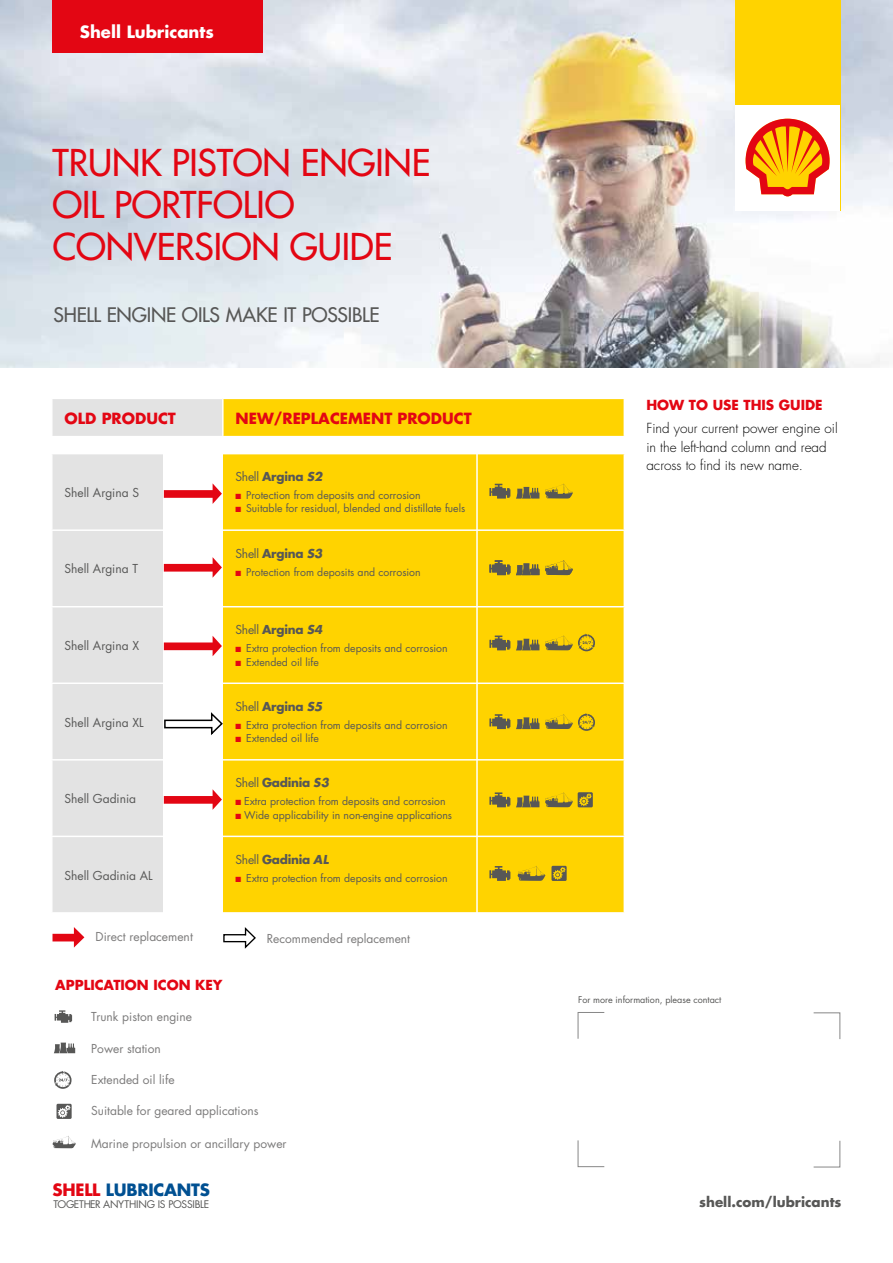
<style>
.page{position:relative;width:893px;height:1263px;background:#fff}
.page>*{position:absolute;margin:0;border:0;box-sizing:border-box;transform-origin:0 0}
.t1{font:500 36px/42px "Futura Std";letter-spacing:-.005em;color:#e30613}
.t2{font:500 19.5px "Futura Std";letter-spacing:-.015em;color:#575756}
.t3{font:700 16.5px "Futura CE";letter-spacing:-.015em;color:#005092}
.t4{font:700 16.5px "Futura Std";color:#fff}
.t5{font:700 15px "Futura Std";color:#e30613}
.t6{font:300 13.5px/18.8px "Futura Std";color:#000}
.t7{font:700 13.5px "Futura Std";color:#e30613}
.t8{font:700 13.5px "Futura Std";color:#575756}
.t9{font:12px "Futura Std";color:#7c7b7b}
.t10{font:700 12px "Futura Std";letter-spacing:-.025em;color:#575756}
.t11{font:12px "Futura Std";color:#575756}
.t12{font:10.5px "Futura Std";color:#575756}
.t13{font:10.2px "Futura CE";letter-spacing:-.03em;color:#575756}
.t14{font:9px "Futura Std";color:#575756}
.s1{font-weight:400}
.s2{font-style:italic}
.s3{color:#e30613}
</style>
<div class="page">
<img style="left:0;top:0;width:893px;height:368px">
<div style="left:53px;top:399px;width:169px;height:513px;background:#e3e3e3"></div>
<div style="left:223px;top:399px;width:401px;height:513px;background:#ffd300"></div>
<div style="left:52px;top:437px;width:171px;height:17px;background:#fff"></div>
<div style="left:223px;top:437px;width:401px;height:17px;background:#fff"></div>
<hr style="left:222px;top:399px;width:2px;height:37px;background:#fff">
<hr style="left:51px;top:436px;width:172px;height:1px;background:#fff">
<hr style="left:223px;top:436px;width:402px;height:1px;background:#fff">
<hr style="left:223px;top:529px;width:402px;height:2px;background:#fff">
<hr style="left:223px;top:606px;width:402px;height:1px;background:#fff">
<hr style="left:51px;top:529px;width:172px;height:2px;background:#fff">
<hr style="left:51px;top:606px;width:172px;height:1px;background:#fff">
<hr style="left:223px;top:682px;width:402px;height:2px;background:#fff">
<hr style="left:223px;top:759px;width:402px;height:1px;background:#fff">
<hr style="left:223px;top:836px;width:402px;height:1px;background:#fff">
<hr style="left:51px;top:682px;width:172px;height:2px;background:#fff">
<hr style="left:51px;top:759px;width:172px;height:1px;background:#fff">
<hr style="left:51px;top:836px;width:172px;height:1px;background:#fff">
<hr style="left:476px;top:441px;width:2px;height:481px;background:#fff">
<div style="left:164px;top:452px;width:59px;height:461px;background:#fff"></div>
<svg style="left:164px;top:483px;width:58px;height:21px"></svg>
<svg style="left:164px;top:557px;width:58px;height:21px"></svg>
<svg style="left:164px;top:636px;width:58px;height:20px"></svg>
<svg style="left:53px;top:927px;width:31px;height:20px"></svg>
<svg style="left:577px;top:1012px;width:28px;height:27px"></svg>
<svg style="left:577px;top:1140px;width:28px;height:27px"></svg>
<svg style="left:813px;top:1140px;width:28px;height:28px"></svg>
<svg style="left:813px;top:1012px;width:28px;height:27px"></svg>
<svg style="left:163px;top:710px;width:61px;height:27px"></svg>
<svg style="left:223px;top:927px;width:33px;height:22px"></svg>
<svg style="left:164px;top:789px;width:58px;height:21px"></svg>
<svg style="left:489px;top:484px;width:21px;height:15px"></svg>
<svg style="left:516px;top:487px;width:23px;height:12px"></svg>
<svg style="left:545px;top:483px;width:28px;height:16px"></svg>
<svg style="left:489px;top:560px;width:21px;height:15px"></svg>
<svg style="left:516px;top:563px;width:23px;height:12px"></svg>
<svg style="left:545px;top:560px;width:28px;height:15px"></svg>
<svg style="left:489px;top:635px;width:21px;height:15px"></svg>
<svg style="left:516px;top:639px;width:23px;height:11px"></svg>
<svg style="left:489px;top:714px;width:21px;height:15px"></svg>
<svg style="left:516px;top:717px;width:23px;height:12px"></svg>
<svg style="left:489px;top:792px;width:21px;height:15px"></svg>
<svg style="left:516px;top:796px;width:23px;height:11px"></svg>
<svg style="left:489px;top:866px;width:21px;height:15px"></svg>
<svg style="left:517px;top:866px;width:28px;height:15px"></svg>
<svg style="left:55px;top:1010px;width:17px;height:13px"></svg>
<svg style="left:54px;top:1042px;width:21px;height:11px"></svg>
<svg style="left:57px;top:1104px;width:15px;height:15px"></svg>
<svg style="left:53px;top:1136px;width:23px;height:12px"></svg>
<svg style="left:54px;top:1071px;width:18px;height:18px"></svg>
<svg style="left:545px;top:713px;width:50px;height:18px"></svg>
<svg style="left:545px;top:634px;width:50px;height:17px"></svg>
<svg style="left:545px;top:792px;width:48px;height:15px"></svg>
<svg style="left:551px;top:866px;width:16px;height:15px"></svg>
<div style="left:735px;top:0;width:105px;height:105px;background:#ffd300"></div>
<div style="left:735px;top:105px;width:105px;height:105px;background:#fff"></div>
<svg style="left:745px;top:118px;width:85px;height:79px"></svg>
<div style="left:53px;top:0;width:210px;height:53px;background:#e30613"></div>
<h3 class="t4" style="left:80px;top:21px;width:136px">Shell Lubricants</h3>
<h1 class="t1" style="left:53px;top:142px;width:379px">TRUNK PISTON ENGINE<br>OIL PORTFOLIO<br>CONVERSION GUIDE</h1>
<h2 class="t2" style="left:54px;top:303px;width:327px">SHELL ENGINE OILS MAKE IT POSSIBLE</h2>
<h3 class="t5" style="left:65px;top:408px;width:113px">OLD PRODUCT</h3>
<h3 class="t5" style="left:236px;top:408px;width:238px">NEW/REPLACEMENT PRODUCT</h3>
<p class="t11" style="left:65px;top:485px;width:76px">Shell Argina S</p>
<p class="t11" style="left:65px;top:561px;width:75px">Shell Argina T</p>
<p class="t11" style="left:65px;top:638px;width:76px">Shell Argina X</p>
<p class="t11" style="left:65px;top:714px;width:81px">Shell Argina XL</p>
<p class="t11" style="left:65px;top:791px;width:73px">Shell Gadinia</p>
<p class="t11" style="left:65px;top:867px;width:90px">Shell Gadinia AL</p>
<p class="t10" style="left:236px;top:469px;width:88px"><span class="s1">Shell</span> Argina <span class="s2">S2</span></p>
<p class="t12" style="left:236px;top:488px;width:187px"><span class="s3">■</span> Protection from deposits and corrosion</p>
<p class="t12" style="left:236px;top:502px;width:231px"><span class="s3">■</span> Suitable for residual, blended and distillate fuels</p>
<p class="t10" style="left:236px;top:545px;width:88px"><span class="s1">Shell</span> Argina <span class="s2">S3</span></p>
<p class="t12" style="left:236px;top:565px;width:187px"><span class="s3">■</span> Protection from deposits and corrosion</p>
<p class="t10" style="left:236px;top:622px;width:88px"><span class="s1">Shell</span> Argina <span class="s2">S4</span></p>
<p class="t12" style="left:236px;top:641px;width:214px"><span class="s3">■</span> Extra protection from deposits and corrosion</p>
<p class="t12" style="left:236px;top:655px;width:85px"><span class="s3">■</span> Extended oil life</p>
<p class="t10" style="left:236px;top:698px;width:88px"><span class="s1">Shell</span> Argina <span class="s2">S5</span></p>
<p class="t12" style="left:236px;top:718px;width:214px"><span class="s3">■</span> Extra protection from deposits and corrosion</p>
<p class="t12" style="left:236px;top:731px;width:85px"><span class="s3">■</span> Extended oil life</p>
<p class="t10" style="left:236px;top:775px;width:95px"><span class="s1">Shell</span> Gadinia <span class="s2">S3</span></p>
<p class="t12" style="left:236px;top:795px;width:212px"><span class="s3">■</span> Extra protection from deposits and corrosion</p>
<p class="t12" style="left:236px;top:808px;width:218px"><span class="s3">■</span> Wide applicability in non-engine applications</p>
<p class="t10" style="left:236px;top:851px;width:95px"><span class="s1">Shell</span> Gadinia <span class="s2">AL</span></p>
<p class="t12" style="left:236px;top:871px;width:214px"><span class="s3">■</span> Extra protection from deposits and corrosion</p>
<p class="t9" style="left:96px;top:929px;width:99px">Direct replacement</p>
<p class="t7" style="left:55px;top:976px;width:169px">APPLICATION ICON KEY</p>
<p class="t9" style="left:91px;top:1009px;width:102px">Trunk piston engine</p>
<p class="t9" style="left:91px;top:1040px;width:71px">Power station</p>
<p class="t9" style="left:91px;top:1072px;width:85px">Extended oil life</p>
<p class="t9" style="left:267px;top:930px;width:145px">Recommended replacement</p>
<p class="t9" style="left:91px;top:1103px;width:169px">Suitable for geared applications</p>
<p class="t9" style="left:91px;top:1136px;width:197px">Marine propulsion or ancillary power</p>
<h3 class="t3" style="left:53px;top:1177px;width:159px"><span class="s3">SHELL</span> LUBRICANTS</h3>
<p class="t13" style="left:53px;top:1198px;width:157px">TOGETHER ANYTHING IS POSSIBLE</p>
<p class="t7" style="left:646px;top:396px;width:178px">HOW TO USE THIS GUIDE</p>
<p class="t6" style="left:646px;top:419px;width:193px">Find your current power engine oil in the left-hand column and read across to find its new name.</p>
<p class="t14" style="left:578px;top:994px;width:145px">For more information, please contact</p>
<p class="t8" style="left:699px;top:1193px;width:144px">shell.com/lubricants</p>
</div>
